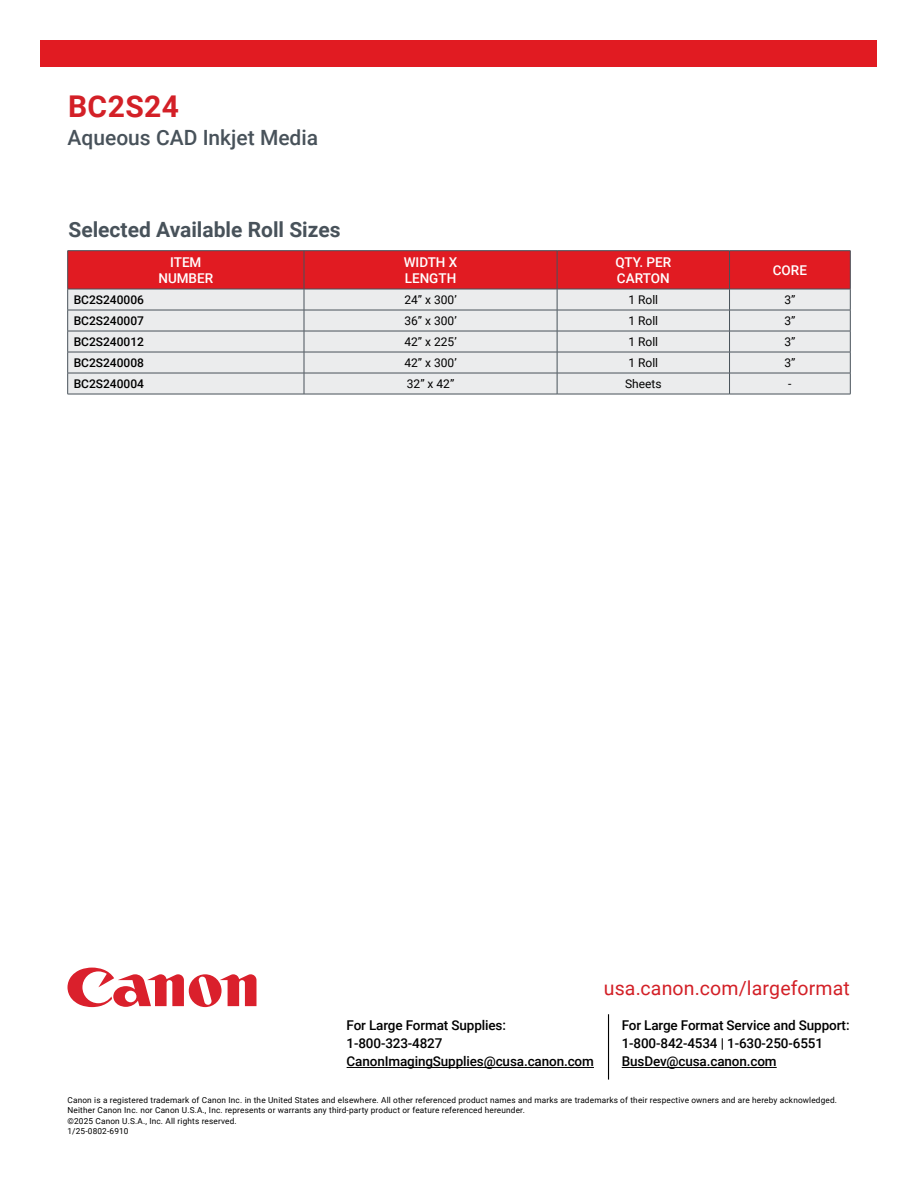
<style>
.page{position:relative;width:918px;height:1188px;background:#fff}
.page>*{position:absolute;margin:0;border:0;box-sizing:border-box;transform-origin:0 0}
.t1{font:700 30px "Roboto";letter-spacing:.015em;color:#d32027}
.t2{font:700 21px "Roboto";color:#48525a}
.t3{font:500 21px "Roboto";color:#48525a}
.t4{font:19.5px "Roboto";letter-spacing:.01em;color:#d32027}
.t5{font:500 13.5px/18px "Roboto";letter-spacing:-.01em;color:#000}
.t6{font:500 13.5px/16.2px "Roboto";color:#fff}
.t7{font:12px "Roboto";color:#000}
.t8{font:500 12px "Roboto";color:#000}
.t9{font:8.25px/10.5px "Roboto";letter-spacing:.02em;color:#000}
</style>
<div class="page">
<div style="left:40px;top:40px;width:838px;height:28px;background:#e11b22"></div>
<hr style="left:68px;top:250px;width:236px;height:1px;background:#48525a">
<hr style="left:304px;top:250px;width:253px;height:1px;background:#48525a">
<hr style="left:557px;top:250px;width:173px;height:1px;background:#48525a">
<hr style="left:730px;top:250px;width:121px;height:1px;background:#48525a">
<svg style="left:67px;top:251px;width:784px;height:143px;background:#ddacaf"></svg>
<hr style="left:68px;top:394px;width:236px;height:1px;background:#48525a">
<hr style="left:304px;top:394px;width:253px;height:1px;background:#48525a">
<hr style="left:557px;top:394px;width:173px;height:1px;background:#48525a">
<hr style="left:730px;top:394px;width:121px;height:1px;background:#48525a">
<svg style="left:68px;top:968px;width:188px;height:39px"></svg>
<hr style="left:622px;top:1067px;width:155px;height:1px;background:#000">
<hr style="left:347px;top:1067px;width:247px;height:1px;background:#000">
<hr style="left:608px;top:1014px;width:1px;height:66px;background:#000">
<h1 class="t1" style="left:68px;top:85px;width:113px">BC2S24</h1>
<h2 class="t3" style="left:68px;top:123px;width:252px">Aqueous CAD Inkjet Media</h2>
<h2 class="t2" style="left:68px;top:215px;width:274px">Selected Available Roll Sizes</h2>
<h3 class="t6" style="left:158px;top:253px;width:56px;text-align:center">ITEM<br>NUMBER</h3>
<h3 class="t6" style="left:404px;top:253px;width:55px">WIDTH X<br>LENGTH</h3>
<h3 class="t6" style="left:615px;top:253px;width:57px">QTY. PER<br>CARTON</h3>
<h3 class="t6" style="left:773px;top:262px;width:36px">CORE</h3>
<h3 class="t8" style="left:74px;top:291px;width:72px">BC2S240006</h3>
<h3 class="t7" style="left:404px;top:291px;width:54px">24” x 300’</h3>
<h3 class="t7" style="left:628px;top:291px;width:31px">1 Roll</h3>
<h3 class="t7" style="left:784px;top:291px;width:13px">3”</h3>
<h3 class="t8" style="left:74px;top:312px;width:72px">BC2S240007</h3>
<h3 class="t7" style="left:404px;top:312px;width:54px">36” x 300’</h3>
<h3 class="t7" style="left:628px;top:312px;width:31px">1 Roll</h3>
<h3 class="t7" style="left:784px;top:312px;width:13px">3”</h3>
<h3 class="t8" style="left:74px;top:333px;width:72px">BC2S240012</h3>
<h3 class="t7" style="left:404px;top:333px;width:54px">42” x 225’</h3>
<h3 class="t7" style="left:628px;top:333px;width:31px">1 Roll</h3>
<h3 class="t7" style="left:784px;top:333px;width:13px">3”</h3>
<h3 class="t8" style="left:74px;top:354px;width:72px">BC2S240008</h3>
<h3 class="t7" style="left:404px;top:354px;width:54px">42” x 300’</h3>
<h3 class="t7" style="left:628px;top:354px;width:31px">1 Roll</h3>
<h3 class="t7" style="left:784px;top:354px;width:13px">3”</h3>
<h3 class="t8" style="left:74px;top:375px;width:72px">BC2S240004</h3>
<h3 class="t7" style="left:407px;top:375px;width:49px">32” x 42”</h3>
<h3 class="t7" style="left:625px;top:375px;width:38px">Sheets</h3>
<h3 class="t7" style="left:788px;top:375px;width:5px">-</h3>
<h3 class="t5" style="left:347px;top:1016px;width:249px">For Large Format Supplies:<br>1-800-323-4827<br>CanonImagingSupplies@cusa.canon.com</h3>
<h3 class="t4" style="left:604px;top:974px;width:247px">usa.canon.com/largeformat</h3>
<h3 class="t5" style="left:622px;top:1016px;width:229px">For Large Format Service and Support:<br>1-800-842-4534 | 1-630-250-6551<br>BusDev@cusa.canon.com</h3>
<p class="t9" style="left:68px;top:1094px;width:771px">Canon is a registered trademark of Canon Inc. in the United States and elsewhere. All other referenced product names and marks are trademarks of their respective owners and are hereby acknowledged.<br>Neither Canon Inc. nor Canon U.S.A., Inc. represents or warrants any third-party product or feature referenced hereunder.<br>©2025 Canon U.S.A., Inc. All rights reserved.<br>1/25-0802-6910</p>
</div>
